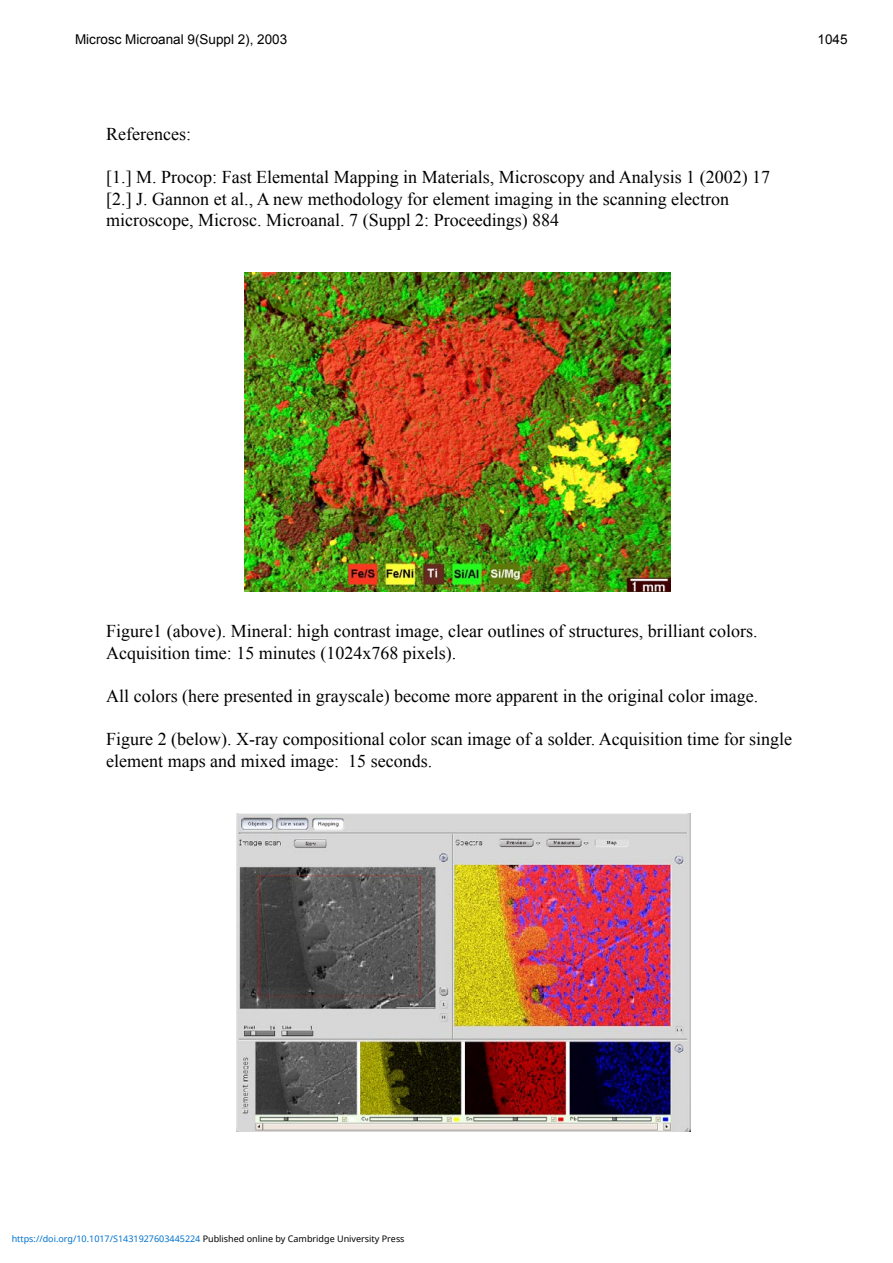
<style>
.page{position:relative;width:893px;height:1263px;background:#fff}
.page>*{position:absolute;margin:0;border:0;box-sizing:border-box;transform-origin:0 0}
.t1{font:18px/21.6px "Times New Roman";color:#000}
.t2{font:13.5px "Arial";color:#000}
.t3{font:9px "Noto Sans";color:#0172cf}
.s1{color:#000}
</style>
<div class="page">
<img style="left:245px;top:272px;width:425px;height:319px">
<img style="left:237px;top:814px;width:453px;height:317px">
<p class="t2" style="left:75px;top:30px;width:214px">Microsc Microanal 9(Suppl 2), 2003</p>
<p class="t2" style="left:818px;top:30px;width:32px">1045</p>
<p class="t1" style="left:106px;top:123px;width:86px">References:</p>
<p class="t1" style="left:106px;top:166px;width:665px">[1.] M. Procop: Fast Elemental Mapping in Materials, Microscopy and Analysis 1 (2002) 17</p>
<p class="t1" style="left:106px;top:188px;width:624px">[2.] J. Gannon et al., A new methodology for element imaging in the scanning electron microscope, Microsc. Microanal. 7 (Suppl 2: Proceedings) 884</p>
<p class="t1" style="left:106px;top:620px;width:653px">Figure1 (above). Mineral: high contrast image, clear outlines of structures, brilliant colors.<br>Acquisition time: 15 minutes (1024x768 pixels).</p>
<p class="t1" style="left:106px;top:685px;width:653px">All colors (here presented in grayscale) become more apparent in the original color image.</p>
<p class="t1" style="left:106px;top:728px;width:687px">Figure 2 (below). X-ray compositional color scan image of a solder. Acquisition time for single element maps and mixed image: 15 seconds.</p>
<p class="t3" style="left:12px;top:1232px;width:394px">https://doi.org/10.1017/S1431927603445224 <span class="s1">Published online by Cambridge University Press</span></p>
</div>
